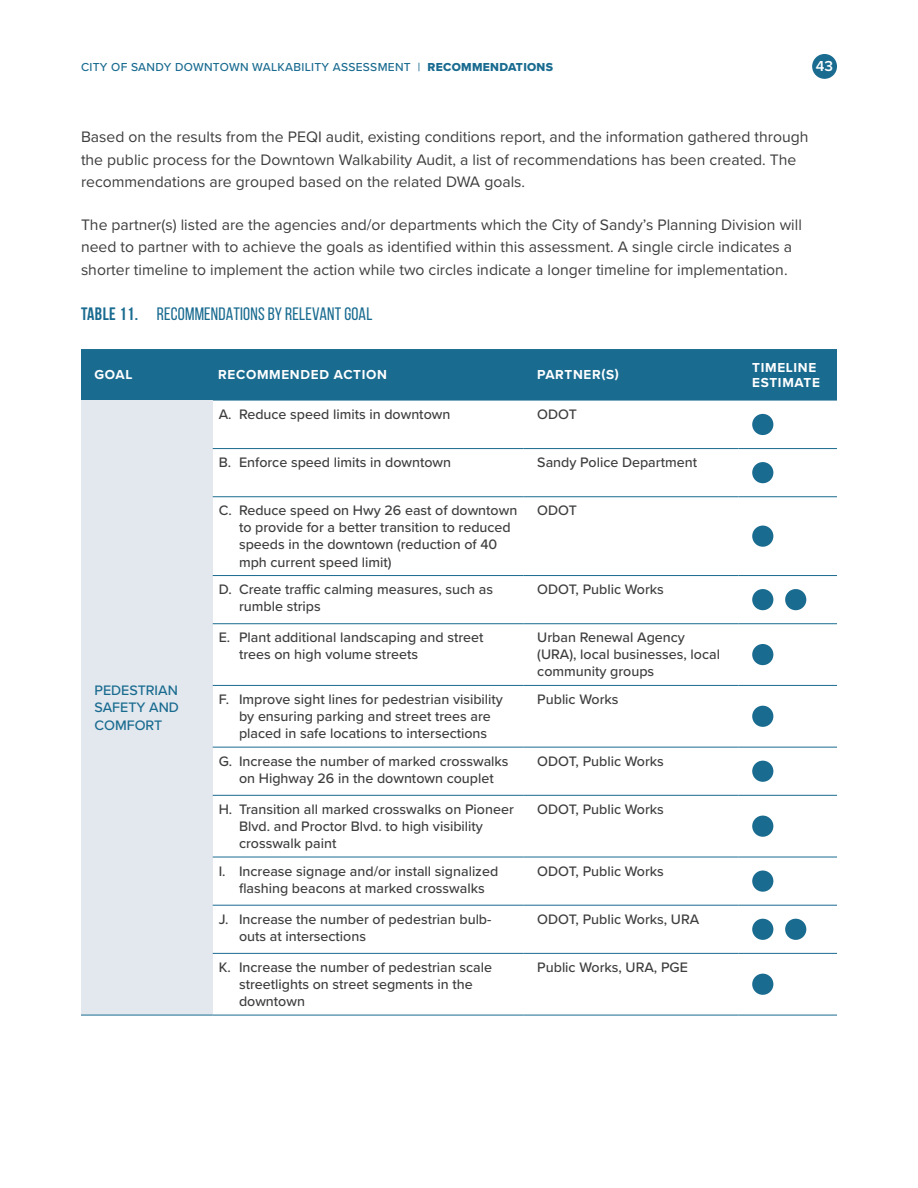
<style>
.page{position:relative;width:918px;height:1188px;background:#fff}
.page>*{position:absolute;margin:0;border:0;box-sizing:border-box;transform-origin:0 0}
.t1{font:18px "Bebas Neue";letter-spacing:.01em;color:#196b90}
.t2{font:700 18px "Bebas Neue";color:#196b90}
.Body{font:15.75px/22.5px "Proxima Nova";color:#3e3e3f}
.t3{font:600 15px "Proxima Nova";color:#fff}
.Table__Body_Left{font:500 14.25px/17.1px "Proxima Nova";color:#3e3e3f}
.Table__Body_Left-2{font:500 14.25px/17.1px "Proxima Nova";color:#196b90;text-align:justify}
.Table__Column_Left_H{font:700 13.5px/15.6px "Proxima Nova";letter-spacing:.05em;color:#fff}
.t4{font:500 12px "Proxima Nova";letter-spacing:.025em;color:#196b90}
.s1{font-family:"Proxima Nova Extrabld";font-weight:400}
.s2{font-weight:700}
</style>
<div class="page">
<div style="left:813px;top:55px;width:23px;height:23px;background:#196b90;border-radius:50%"></div>
<div style="left:812px;top:54px;width:25px;height:25px;border:2px solid #196b90;border-radius:50%"></div>
<div style="left:81px;top:349px;width:756px;height:52px;background:#196b90"></div>
<div style="left:81px;top:401px;width:132px;height:614px;background:#e3e8ee"></div>
<hr style="left:213px;top:448px;width:311px;height:1px;background:#196b90">
<hr style="left:524px;top:448px;width:215px;height:1px;background:#196b90">
<hr style="left:739px;top:448px;width:98px;height:1px;background:#196b90">
<hr style="left:213px;top:496px;width:311px;height:1px;background:#196b90">
<hr style="left:524px;top:496px;width:215px;height:1px;background:#196b90">
<hr style="left:739px;top:496px;width:98px;height:1px;background:#196b90">
<hr style="left:213px;top:575px;width:311px;height:1px;background:#196b90">
<hr style="left:524px;top:575px;width:215px;height:1px;background:#196b90">
<hr style="left:739px;top:575px;width:98px;height:1px;background:#196b90">
<hr style="left:213px;top:623px;width:311px;height:1px;background:#196b90">
<hr style="left:524px;top:623px;width:215px;height:1px;background:#196b90">
<hr style="left:739px;top:623px;width:98px;height:1px;background:#196b90">
<hr style="left:213px;top:685px;width:311px;height:1px;background:#196b90">
<hr style="left:524px;top:685px;width:215px;height:1px;background:#196b90">
<hr style="left:739px;top:685px;width:98px;height:1px;background:#196b90">
<hr style="left:213px;top:747px;width:311px;height:1px;background:#196b90">
<hr style="left:524px;top:747px;width:215px;height:1px;background:#196b90">
<hr style="left:739px;top:747px;width:98px;height:1px;background:#196b90">
<hr style="left:213px;top:795px;width:311px;height:1px;background:#196b90">
<hr style="left:524px;top:795px;width:215px;height:1px;background:#196b90">
<hr style="left:739px;top:795px;width:98px;height:1px;background:#196b90">
<hr style="left:213px;top:857px;width:311px;height:1px;background:#196b90">
<hr style="left:524px;top:857px;width:215px;height:1px;background:#196b90">
<hr style="left:739px;top:857px;width:98px;height:1px;background:#196b90">
<hr style="left:213px;top:905px;width:311px;height:1px;background:#196b90">
<hr style="left:524px;top:905px;width:215px;height:1px;background:#196b90">
<hr style="left:739px;top:905px;width:98px;height:1px;background:#196b90">
<hr style="left:213px;top:953px;width:311px;height:1px;background:#196b90">
<hr style="left:524px;top:953px;width:215px;height:1px;background:#196b90">
<hr style="left:739px;top:953px;width:98px;height:1px;background:#196b90">
<hr style="left:81px;top:1015px;width:132px;height:1px;background:#196b90">
<hr style="left:213px;top:1015px;width:311px;height:1px;background:#196b90">
<hr style="left:524px;top:1015px;width:215px;height:1px;background:#196b90">
<hr style="left:739px;top:1015px;width:98px;height:1px;background:#196b90">
<div style="left:752px;top:414px;width:21px;height:21px;background:#196b90;border-radius:50%"></div>
<div style="left:752px;top:462px;width:21px;height:21px;background:#196b90;border-radius:50%"></div>
<div style="left:752px;top:526px;width:21px;height:21px;background:#196b90;border-radius:50%"></div>
<div style="left:752px;top:589px;width:21px;height:21px;background:#196b90;border-radius:50%"></div>
<div style="left:785px;top:589px;width:21px;height:21px;background:#196b90;border-radius:50%"></div>
<div style="left:752px;top:644px;width:21px;height:21px;background:#196b90;border-radius:50%"></div>
<div style="left:752px;top:706px;width:21px;height:21px;background:#196b90;border-radius:50%"></div>
<div style="left:752px;top:761px;width:21px;height:21px;background:#196b90;border-radius:50%"></div>
<div style="left:752px;top:816px;width:21px;height:21px;background:#196b90;border-radius:50%"></div>
<div style="left:752px;top:871px;width:21px;height:21px;background:#196b90;border-radius:50%"></div>
<div style="left:752px;top:919px;width:21px;height:21px;background:#196b90;border-radius:50%"></div>
<div style="left:785px;top:919px;width:21px;height:21px;background:#196b90;border-radius:50%"></div>
<div style="left:752px;top:974px;width:21px;height:21px;background:#196b90;border-radius:50%"></div>
<p class="t4" style="left:81px;top:58px;width:474px">CITY OF SANDY DOWNTOWN WALKABILITY ASSESSMENT | <span class="s1">RECOMMENDATIONS</span></p>
<p class="t3" style="left:816px;top:55px;width:19px">43</p>
<p class="Body" style="left:81px;top:125px;width:729px">Based on the results from the PEQI audit, existing conditions report, and the information gathered through the public process for the Downtown Walkability Audit, a list of recommendations has been created. The recommendations are grouped based on the related DWA goals.</p>
<p class="Body" style="left:81px;top:213px;width:722px">The partner(s) listed are the agencies and/or departments which the City of Sandy’s Planning Division will need to partner with to achieve the goals as identified within this assessment. A single circle indicates a shorter timeline to implement the action while two circles indicate a longer timeline for implementation.</p>
<p class="t2" style="left:81px;top:304px;width:15px">Table</p>
<p class="t1" style="left:120px;top:304px;width:254px"><span class="s2">11.</span> RECOMMENDATIONS BY RELEVANT GOAL</p>
<p class="Table__Column_Left_H" style="left:94px;top:367px;width:39px">GOAL</p>
<p class="Table__Column_Left_H" style="left:218px;top:367px;width:170px">RECOMMENDED ACTION</p>
<p class="Table__Column_Left_H" style="left:537px;top:367px;width:83px">PARTNER(S)</p>
<p class="Table__Column_Left_H" style="left:752px;top:359px;width:69px">TIMELINE<br>ESTIMATE</p>
<p class="Table__Body_Left-2" style="left:94px;top:682px;width:86px">PEDESTRIAN SAFETY AND COMFORT</p>
<p class="Table__Body_Left" style="left:219px;top:405px;width:233px">A. Reduce speed limits in downtown</p>
<p class="Table__Body_Left" style="left:537px;top:405px;width:41px">ODOT</p>
<p class="Table__Body_Left" style="left:219px;top:453px;width:234px">B. Enforce speed limits in downtown</p>
<p class="Table__Body_Left" style="left:537px;top:453px;width:161px">Sandy Police Department</p>
<p class="Table__Body_Left" style="left:239px;top:501px;width:280px;text-indent:-20px">C. Reduce speed on Hwy 26 east of downtown to provide for a better transition to reduced speeds in the downtown (reduction of 40 mph current speed limit)</p>
<p class="Table__Body_Left" style="left:537px;top:501px;width:41px">ODOT</p>
<p class="Table__Body_Left" style="left:239px;top:580px;width:256px;text-indent:-20px">D. Create traffic calming measures, such as rumble strips</p>
<p class="Table__Body_Left" style="left:537px;top:580px;width:128px">ODOT, Public Works</p>
<p class="Table__Body_Left" style="left:239px;top:628px;width:246px;text-indent:-20px">E. Plant additional landscaping and street trees on high volume streets</p>
<p class="Table__Body_Left" style="left:537px;top:628px;width:184px">Urban Renewal Agency (URA), local businesses, local community groups</p>
<p class="Table__Body_Left" style="left:219px;top:690px;width:286px;text-align:center">F. Improve sight lines for pedestrian visibility by ensuring parking and street trees are placed in safe locations to intersections</p>
<p class="Table__Body_Left" style="left:537px;top:690px;width:83px">Public Works</p>
<p class="Table__Body_Left" style="left:219px;top:752px;width:291px;text-align:center">G. Increase the number of marked crosswalks on Highway 26 in the downtown couplet</p>
<p class="Table__Body_Left" style="left:537px;top:752px;width:128px">ODOT, Public Works</p>
<p class="Table__Body_Left" style="left:239px;top:800px;width:276px;text-indent:-20px">H. Transition all marked crosswalks on Pioneer<br>Blvd. and Proctor Blvd. to high visibility crosswalk paint</p>
<p class="Table__Body_Left" style="left:537px;top:800px;width:128px">ODOT, Public Works</p>
<p class="Table__Body_Left" style="left:219px;top:862px;width:281px;text-align:center">I. Increase signage and/or install signalized flashing beacons at marked crosswalks</p>
<p class="Table__Body_Left" style="left:537px;top:862px;width:128px">ODOT, Public Works</p>
<p class="Table__Body_Left" style="left:239px;top:910px;width:254px;text-indent:-20px">J. Increase the number of pedestrian bulb&shy;outs at intersections</p>
<p class="Table__Body_Left" style="left:537px;top:910px;width:164px">ODOT, Public Works, URA</p>
<p class="Table__Body_Left" style="left:239px;top:958px;width:255px;text-indent:-20px">K. Increase the number of pedestrian scale streetlights on street segments in the downtown</p>
<p class="Table__Body_Left" style="left:537px;top:958px;width:152px">Public Works, URA, PGE</p>
</div>
